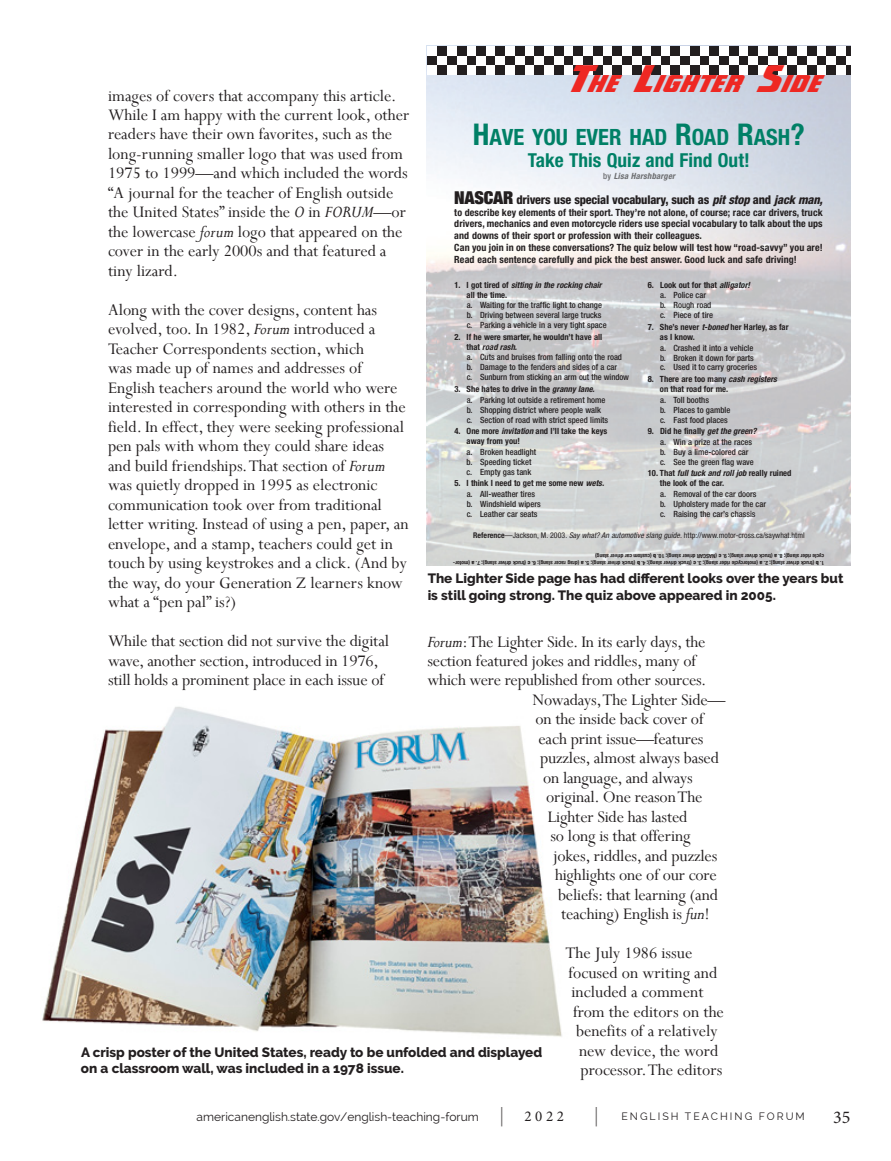
<style>
.page{position:relative;width:891px;height:1161px;background:#fff}
.page>*{position:absolute;margin:0;border:0;box-sizing:border-box;transform-origin:0 0}
.t1{font:800 25.65px "Sonic Cut Thru BT";color:#ee2823}
.t2{font:700 condensed 22.5px "Helvetica Neue";color:#008066}
.t3{font:700 condensed 19.2px "Helvetica Neue";letter-spacing:.005em;color:#008066}
.Body{font:18px/19.5px "Perpetua";color:#231f20}
.t4{font:18px "Minion Pro";color:#231f20}
.t5{font:15px "Minion Pro";color:#231f20}
.t6{font:800 13.5px/16.2px "Raleway";color:#231f20}
.t7{font:800 condensed 12.15px "Helvetica Neue";letter-spacing:-.015em;color:#231f20}
.t8{font:12px "Raleway";color:#231f20}
.t9{font:10.5px "Raleway";letter-spacing:.19em;color:#231f20}
.t10{font:700 condensed 10.05px/11.4px "Helvetica Neue";letter-spacing:.01em;color:#231f20;text-align:justify}
.t11{font:500 condensed 8.55px/10.2px "Helvetica Neue";color:#231f20}
.t12{font:italic 700 condensed 8.55px "Helvetica Neue";color:#6c6d70}
.t13{font:condensed 7.8px "Helvetica Neue";letter-spacing:.005em;color:#231f20}
.t14{font:700 condensed 5.7px/6.9px "Helvetica Neue";letter-spacing:-.005em;color:#231f20}
.s1{font-size:40.65px}
.s2{font-style:italic}
.s3{font-size:30px}
.s4{font-weight:900;font-stretch:expanded;font-size:17.85px}
.s5{font-weight:500;font-style:normal}
.s6{font-weight:700}
.s7{font-weight:700;font-style:italic}
.s8{font-weight:900}
</style>
<div class="page">
<svg style="left:596px;top:1107px;width:1px;height:19px"></svg>
<svg style="left:501px;top:1107px;width:1px;height:19px"></svg>
<svg style="left:427px;top:46px;width:423px;height:520px;background:#d2d3d7"></svg>
<img style="left:42px;top:706px;width:520px;height:331px">
<p class="t1" style="left:571px;top:67px;width:254px"><span class="s1">T</span>HE <span class="s1">L</span>IGHTER <span class="s1">S</span>IDE</p>
<p class="Body" style="left:108px;top:85px;width:303px">images of covers that accompany this article.<br>While I am happy with the current look, other readers have their own favorites, such as the long-running smaller logo that was used from 1975 to 1999—and which included the words “A journal for the teacher of English outside the United States” inside the <span class="s2">O</span> in <span class="s2">FORUM</span>—or the lowercase <span class="s2">forum</span> logo that appeared on the cover in the early 2000s and that featured a tiny lizard.</p>
<p class="Body" style="left:108px;top:300px;width:302px">Along with the cover designs, content has evolved, too. In 1982, <span class="s2">Forum</span> introduced a Teacher Correspondents section, which<br>was made up of names and addresses of English teachers around the world who were interested in corresponding with others in the field. In effect, they were seeking professional pen pals with whom they could share ideas and build friendships. That section of <span class="s2">Forum </span>was quietly dropped in 1995 as electronic communication took over from traditional letter writing. Instead of using a pen, paper, an envelope, and a stamp, teachers could get in touch by using keystrokes and a click. (And by the way, do your Generation Z learners know what a “pen pal” is?)</p>
<p class="Body" style="left:108px;top:631px;width:283px">While that section did not survive the digital wave, another section, introduced in 1976, still holds a prominent place in each issue of</p>
<p class="t2" style="left:473px;top:123px;width:334px"><span class="s3">H</span>AVE YOU EVER HAD <span class="s3">R</span>OAD <span class="s3">R</span>ASH<span class="s3">?</span></p>
<p class="t3" style="left:528px;top:149px;width:223px">Take This Quiz and Find Out!</p>
<p class="t7" style="left:454px;top:193px;width:373px"><span class="s4">NASCAR</span> drivers use special vocabulary, such as <span class="s2">pitstop</span>and <span class="s2">jackman,</span></p>
<p class="t10" style="left:454px;top:206px;width:370px">to describe key elements of their sport. They’re not alone, of course; race car drivers, truck drivers, mechanics and even motorcycle riders use special vocabulary to talk about the ups and downs of their sport or profession with their colleagues.</p>
<p class="t10" style="left:454px;top:242px;width:370px">Can you join in on these conversations? The quiz below will test how “road-savvy” you are!<br>Read each sentence carefully and pick the best answer. Good luck and safe driving!</p>
<p class="t12" style="left:603px;top:171px;width:76px"><span class="s5">b y</span> Lisa Harshbarger</p>
<p class="t11" style="left:467px;top:279px;width:142px;text-indent:-12px"><span class="s6">1 . I g o t t i r e d o f</span> <span class="s7">sitting in therocking chair </span><span class="s6">all the time.<br></span>a. Waiting for the traffic light to change b. Driving between several large trucks c. Parking a vehicle in a very tight space</p>
<p class="t11" style="left:467px;top:332px;width:164px;text-indent:-12px"><span class="s6">2. If he were smarter, he wouldn’t have all<br>t h a t</span> <span class="s7">road rash.<br></span>a. Cuts and bruises from falling onto the road b. Damage to the fenders and sides of a car<br>c. Sunburn from sticking an arm out the window</p>
<p class="t11" style="left:467px;top:384px;width:143px;text-indent:-12px"><span class="s6">3. She hates to drive in the</span> <span class="s7">grannylane.<br></span>a. Parking lot outside a retirement home b. Shopping district where people walk c. Section of road with strict speed limits</p>
<p class="t11" style="left:467px;top:426px;width:142px;text-indent:-12px"><span class="s6">4. One more</span> <span class="s7">invitation</span><span class="s6">and I’ll take the keys away from you!<br></span>a. Broken headlight<br>b. Speeding ticket<br>c. Empty gas tank</p>
<p class="t11" style="left:467px;top:478px;width:141px;text-indent:-12px"><span class="s6">5. I think I need to get me some new</span> <span class="s7">wets. </span>a. All-weather tires<br>b. Windshield wipers<br>c. Leather car seats</p>
<p class="t11" style="left:660px;top:279px;width:94px;text-indent:-12px"><span class="s6">6. Look out for that</span> <span class="s7">alligator! </span>a. Police car<br>b. Rough road<br>c. Piece of tire</p>
<p class="t11" style="left:660px;top:322px;width:130px;text-indent:-12px"><span class="s6">7. She’s never</span> <span class="s7">t-boned</span><span class="s6">her Harley, as far as I know.<br></span>a. Crashed it into a vehicle<br>b. Broken it down for parts<br>c. Used it to carry groceries</p>
<p class="t11" style="left:660px;top:374px;width:121px;text-indent:-12px"><span class="s6">8. There are too many</span> <span class="s7">cash registers </span><span class="s6">on that road for me.<br></span>a. Toll booths<br>b. Places to gamble<br>c. Fast food places</p>
<p class="t11" style="left:660px;top:426px;width:100px;text-indent:-12px"><span class="s6">9. Did he finally</span> <span class="s7">getthegreen? </span>a. Win a prize at the races b. Buy a lime-colored car<br>c. See the green flag wave</p>
<p class="t11" style="left:660px;top:468px;width:133px;text-indent:-12px"><span class="s6">10. That</span> <span class="s7">fulltuck and rolljob</span><span class="s6">really ruined the look of the car.<br></span>a. Removal of the car doors<br>b. Upholstery made for the car<br>c. Raising the car’s chassis</p>
<p class="t13" style="left:473px;top:530px;width:333px"><span class="s6">Reference</span>—Jackson, M. 2003. <span class="s2">Saywhat? An automotive slang guide.</span>http://www.motor-cross.ca/saywhat.html</p>
<p class="t14" style="left:824px;top:566px;width:373px;rotate:-180deg">1. <span class="s8">b</span> (truck driver slang); 2. <span class="s8">a</span> (motorcycle rider slang); 3. <span class="s8">c</span> (truck driver slang); 4. <span class="s8">b</span> (truck driver slang); 5. <span class="s8">a</span> (drag racer slang); 6. <span class="s8">c</span> (truck driver slang); 7. <span class="s8">a</span> (motor&shy;cycle rider slang); 8. <span class="s8">a</span> (truck driver slang); 9. <span class="s8">c</span> (NASCAR driver slang); 10. <span class="s8">b</span> (custom car driver slang)</p>
<p class="t6" style="left:428px;top:571px;width:417px">The Lighter Side page has had different looks over the years but is still going strong. The quiz above appeared in 2005.</p>
<p class="Body" style="left:428px;top:631px;width:280px"><span class="s2">Forum</span>: The Lighter Side. In its early days, the</p>
<p class="Body" style="left:428px;top:651px;width:270px">section featured jokes and riddles, many of</p>
<p class="Body" style="left:428px;top:670px;width:281px">which were republished from other sources.</p>
<p class="Body" style="left:532px;top:690px;width:195px">Nowadays, The Lighter Side—</p>
<p class="Body" style="left:536px;top:709px;width:170px">on the inside back cover of</p>
<p class="Body" style="left:539px;top:729px;width:167px">each print issue—features</p>
<p class="Body" style="left:540px;top:748px;width:181px">puzzles, almost always based</p>
<p class="Body" style="left:543px;top:768px;width:151px">on language, and always</p>
<p class="Body" style="left:546px;top:787px;width:158px">original. One reason The</p>
<p class="Body" style="left:548px;top:807px;width:142px">Lighter Side has lasted</p>
<p class="Body" style="left:551px;top:826px;width:142px">so long is that offering</p>
<p class="Body" style="left:554px;top:846px;width:165px">jokes, riddles, and puzzles</p>
<p class="Body" style="left:555px;top:865px;width:163px">highlights one of our core</p>
<p class="Body" style="left:558px;top:885px;width:161px">beliefs: that learning (and</p>
<p class="Body" style="left:561px;top:904px;width:150px">teaching) English is <span class="s2">fun</span>!</p>
<p class="Body" style="left:566px;top:943px;width:128px">The July 1986 issue</p>
<p class="Body" style="left:569px;top:963px;width:150px">focused on writing and</p>
<p class="Body" style="left:572px;top:982px;width:134px">included a comment</p>
<p class="Body" style="left:573px;top:1002px;width:152px">from the editors on the</p>
<p class="Body" style="left:576px;top:1021px;width:143px">benefits of a relatively</p>
<p class="Body" style="left:579px;top:1041px;width:141px">new device, the word</p>
<p class="Body" style="left:581px;top:1060px;width:143px">processor. The editors</p>
<p class="t6" style="left:81px;top:1044px;width:463px">A crisp poster of the United States, ready to be unfolded and displayed on a classroom wall, was included in a 1978 issue.</p>
<p class="t8" style="left:197px;top:1110px;width:284px">americanenglish.state.gov/english-teaching-forum</p>
<p class="t5" style="left:524px;top:1106px;width:41px">2022</p>
<p class="t9" style="left:621px;top:1110px;width:185px">ENGLISH TEACHING FORUM</p>
<p class="t4" style="left:833px;top:1105px;width:19px">35</p>
</div>
